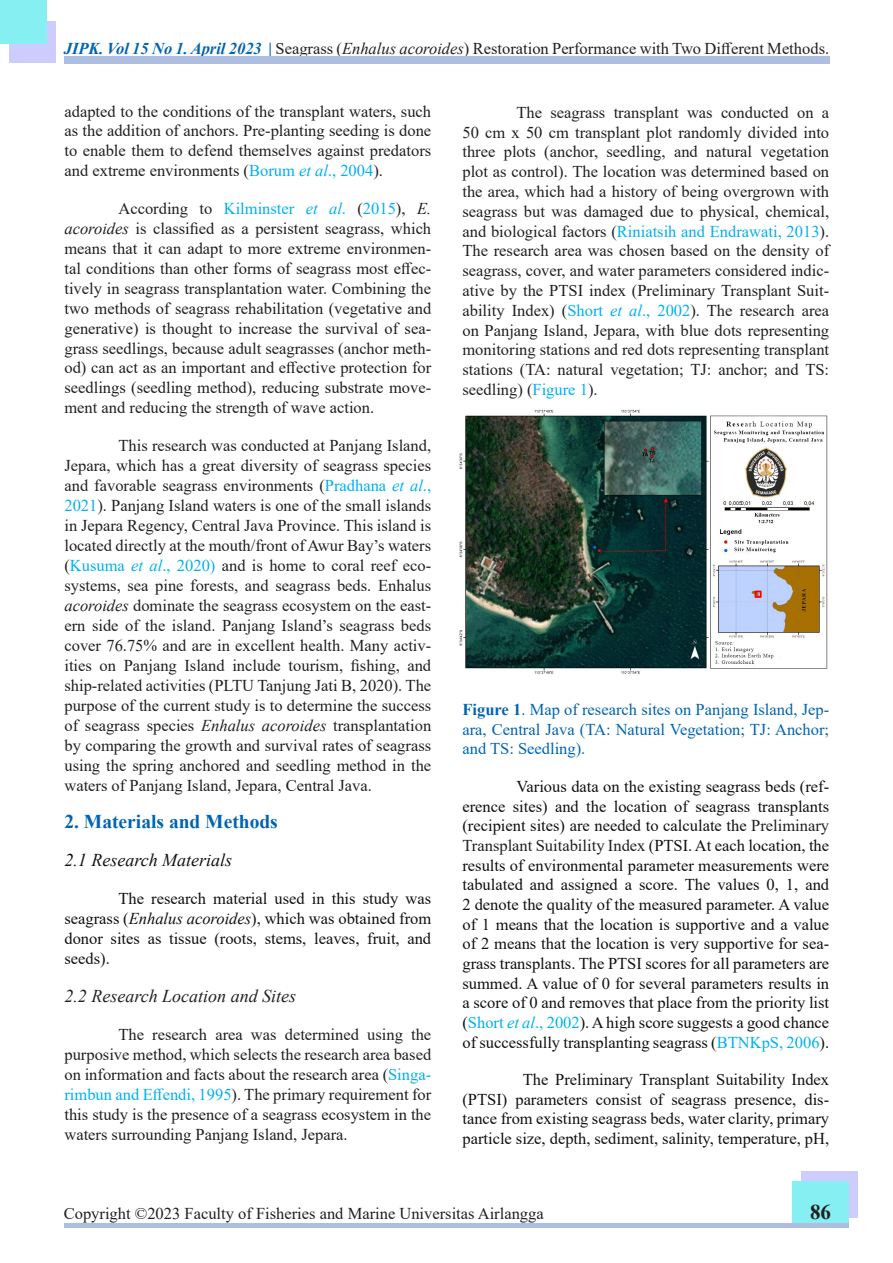
<style>
.page{position:relative;width:893px;height:1263px;background:#fff}
.page>*{position:absolute;margin:0;border:0;box-sizing:border-box;transform-origin:0 0}
.t1{font:700 21px "Times New Roman";color:#231f20}
.List_Paragraph{font:700 19.5px "Times New Roman";color:#0164b2}
.t2{font:italic 18px "Times New Roman";color:#231f20}
.t3{font:italic 18px "Times New Roman";color:#111}
.t4{font:16.5px/20px "Times New Roman";color:#231f20;text-align:justify}
.t5{font:16.5px/19.6px "Times New Roman";color:#111;text-align:justify}
.t6{font:16.5px/19.8px "Times New Roman";color:#0164b2;text-align:justify}
.s1{font-weight:700;font-style:italic;color:#0164b2}
.s2{font-weight:700;color:#0164b2}
.s3{font-style:italic}
.s4{color:#00b0f0}
.s5{font-style:italic;color:#00b0f0}
.s6{font-weight:700}
.s7{color:#231f20}
</style>
<div class="page">
<img style="left:459px;top:409px;width:369px;height:265px">
<div style="left:801px;top:1171px;width:56px;height:47px;background:#ccf"></div>
<div style="left:9px;top:21px;width:47px;height:42px;background:#ccf"></div>
<div style="left:792px;top:1181px;width:56px;height:42px;background:#86eff1"></div>
<div style="left:64px;top:56px;width:766px;height:7px;background:#adbee1"></div>
<div style="left:0;top:0;width:47px;height:44px;background:#86eff1"></div>
<div style="left:64px;top:1223px;width:784px;height:5px;background:#adbee1"></div>
<p class="t4" style="left:64px;top:38px;width:767px"><span class="s1">JIPK. Vol 15 No 1. April 2023</span> <span class="s2">|</span> Seagrass (<span class="s3">Enhalus acoroides</span>) Restoration Performance with Two Different Methods.</p>
<p class="t4" style="left:64px;top:101px;width:368px">adapted to the conditions of the transplant waters, such as the addition of anchors. Pre-planting seeding is done to enable them to defend themselves against predators and extreme environments (<span class="s4">Borum</span> <span class="s5">et al</span><span class="s4">., 2004</span>).</p>
<p class="t4" style="left:64px;top:198px;width:368px;text-indent:54px">According to <span class="s4">Kilminster</span> <span class="s5">et al</span><span class="s4">.</span> (<span class="s4">2015</span>), <span class="s3">E. acoroides</span> is classified as a persistent seagrass, which means that it can adapt to more extreme environmen&shy;tal conditions than other forms of seagrass most effec&shy;tively in seagrass transplantation water. Combining the two methods of seagrass rehabilitation (vegetative and generative) is thought to increase the survival of sea&shy;grass seedlings, because adult seagrasses (anchor meth&shy;od) can act as an important and effective protection for seedlings (seedling method), reducing substrate move&shy;ment and reducing the strength of wave action.</p>
<p class="t4" style="left:64px;top:435px;width:368px;text-indent:54px">This research was conducted at Panjang Island, Jepara, which has a great diversity of seagrass species and favorable seagrass environments (<span class="s4">Pradhana</span> <span class="s5">et al</span><span class="s4">., 2021</span>). Panjang Island waters is one of the small islands in Jepara Regency, Central Java Province. This island is located directly at the mouth/front of Awur Bay’s waters (<span class="s4">Kusuma</span> <span class="s5">et al</span><span class="s4">., 2020)</span> and is home to coral reef eco&shy;systems, sea pine forests, and seagrass beds. Enhalus <span class="s3">acoroides</span> dominate the seagrass ecosystem on the east&shy;ern side of the island. Panjang Island’s seagrass beds cover 76.75% and are in excellent health. Many activ&shy;ities on Panjang Island include tourism, fishing, and ship-related activities (PLTU Tanjung Jati B, 2020). The purpose of the current study is to determine the success of seagrass species <span class="s3">Enhalus acoroides</span> transplantation by comparing the growth and survival rates of seagrass using the spring anchored and seedling method in the waters of Panjang Island, Jepara, Central Java.</p>
<p class="List_Paragraph" style="left:64px;top:808px;width:215px">2. Materials and Methods</p>
<p class="t3" style="left:64px;top:848px;width:169px">2.1 Research Materials</p>
<p class="t5" style="left:64px;top:888px;width:368px;text-indent:54px">The research material used in this study was seagrass (<span class="s3">Enhalus acoroides</span>), which was obtained from donor sites as tissue (roots, stems, leaves, fruit, and seeds).</p>
<p class="t2" style="left:64px;top:984px;width:233px">2.2 Research Location and Sites</p>
<p class="t4" style="left:64px;top:1024px;width:368px;text-indent:54px">The research area was determined using the purposive method, which selects the research area based on information and facts about the research area (<span class="s4">Singa&shy;rimbun and Effendi, 1995</span>). The primary requirement for this study is the presence of a seagrass ecosystem in the waters surrounding Panjang Island, Jepara.</p>
<p class="t4" style="left:462px;top:102px;width:368px;text-indent:54px">The seagrass transplant was conducted on a 50 cm x 50 cm transplant plot randomly divided into three plots (anchor, seedling, and natural vegetation plot as control). The location was determined based on the area, which had a history of being overgrown with seagrass but was damaged due to physical, chemical, and biological factors (<span class="s4">Riniatsih and Endrawati, 2013</span>).<br>The research area was chosen based on the density of seagrass, cover, and water parameters considered indic&shy;ative by the PTSI index (Preliminary Transplant Suit&shy;ability Index) (<span class="s4">Short</span> <span class="s5">et al</span><span class="s4">., 2002</span>). The research area on Panjang Island, Jepara, with blue dots representing monitoring stations and red dots representing transplant stations (TA: natural vegetation; TJ: anchor; and TS: seedling) (<span class="s4">Figure 1</span>).</p>
<p class="t6" style="left:462px;top:699px;width:368px"><span class="s6">Figure 1</span>. Map of research sites on Panjang Island, Jep&shy;ara, Central Java (TA: Natural Vegetation; TJ: Anchor; and TS: Seedling).</p>
<p class="t5" style="left:462px;top:776px;width:368px;text-indent:54px">Various data on the existing seagrass beds (ref&shy;erence sites) and the location of seagrass transplants (recipient sites) are needed to calculate the <span class="s7">Preliminary Transplant Suitability Index</span> (PTSI. At each location, the results of environmental parameter measurements were tabulated and assigned a score. The values 0, 1, and 2 denote the quality of the measured parameter. A value of 1 means that the location is supportive and a value of 2 means that the location is very supportive for sea&shy;grass transplants. The PTSI scores for all parameters are summed. A value of 0 for several parameters results in a score of 0 and removes that place from the priority list (<span class="s4">Short</span> <span class="s5">et al</span><span class="s4">., 2002</span>). A high score suggests a good chance of successfully transplanting seagrass (<span class="s4">BTNKpS, 2006</span>).</p>
<p class="t5" style="left:462px;top:1069px;width:368px;text-indent:60px">The Preliminary Transplant Suitability Index (PTSI) parameters consist of seagrass presence, dis&shy;tance from existing seagrass beds, water clarity, primary particle size, depth, sediment, salinity, temperature, pH,</p>
<p class="t4" style="left:64px;top:1203px;width:481px">Copyright ©2023 Faculty of Fisheries and Marine Universitas Airlangga</p>
<p class="t1" style="left:810px;top:1197px;width:22px">86</p>
</div>
